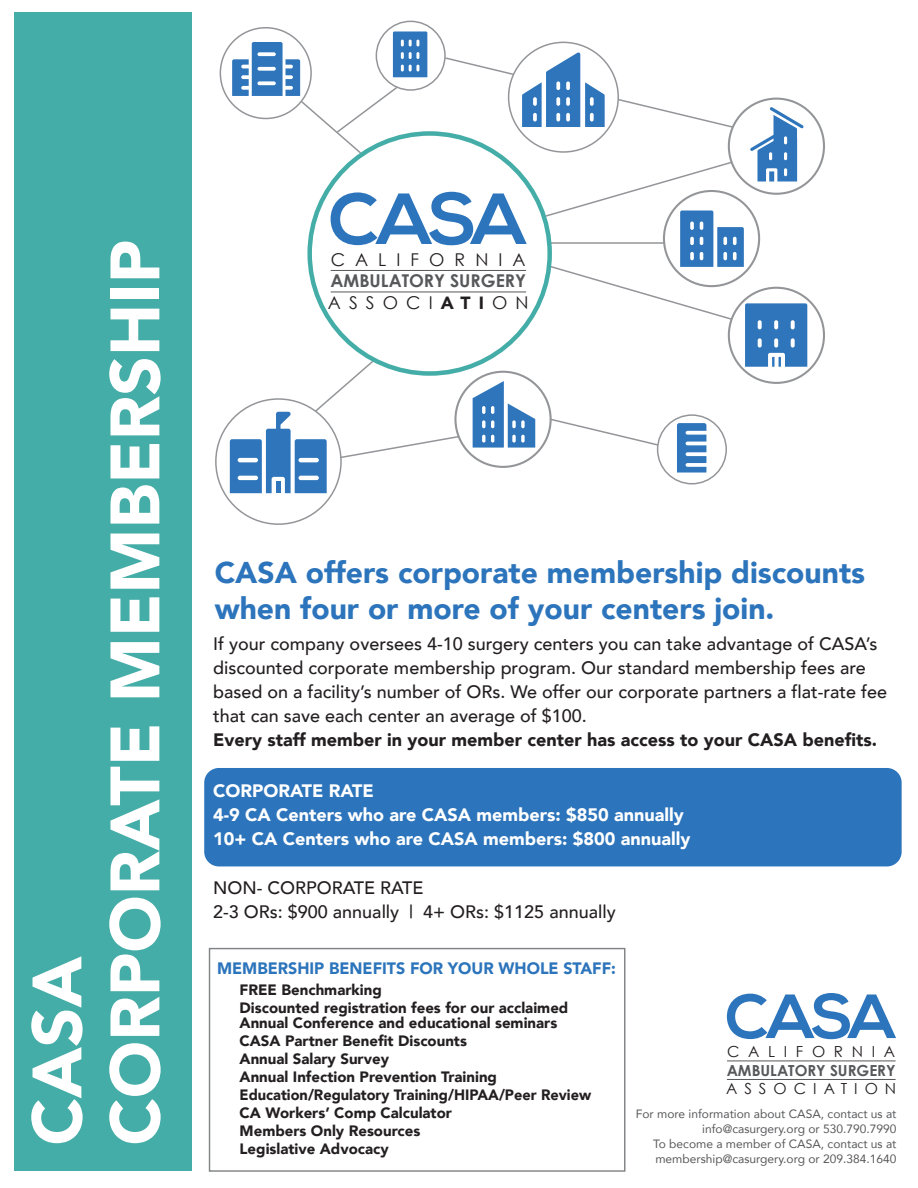
<style>
.page{position:relative;width:918px;height:1188px;background:#fff}
.page>*{position:absolute;margin:0;border:0;box-sizing:border-box;transform-origin:0 0}
.t1{font:900 69px/78px "Avenir";color:#fff}
.t2{font:900 30px/36px "Avenir";color:#2c74bb}
.t3{font:500 18px/24px "Avenir";color:#231f20}
.t4{font:900 18px/24px "Avenir";color:#fff}
.t5{font:900 18px "Avenir";color:#231f20}
.t6{font:700 17.7px/21.1px "Century Gothic";color:#57585a}
.t7{font:17.7px "Century Gothic";letter-spacing:.57em;color:#231f20}
.t8{font:900 16.5px "Avenir";color:#2c74bb}
.t9{font:700 15.3px "Century Gothic";color:#57585a}
.t10{font:15.3px "Century Gothic";letter-spacing:.46em;color:#231f20}
.t11{font:15.3px "Century Gothic";letter-spacing:.57em;color:#231f20}
.t12{font:900 15px/18px "Avenir";color:#231f20}
.t13{font:12px/15px "Avenir";color:#57585a;text-align:right}
.s1{font-weight:400;color:#231f20}
.s2{font-family:"Avenir";font-weight:900;color:#231f20}
</style>
<div class="page">
<div style="left:204px;top:768px;width:698px;height:98px;background:#2c74bb;border-radius:15px"></div>
<svg style="left:727px;top:993px;width:169px;height:46px"></svg>
<hr style="left:727px;top:1061px;width:169px;height:1px;background:#57585a">
<hr style="left:727px;top:1079px;width:169px;height:1px;background:#57585a">
<svg style="left:729px;top:288px;width:95px;height:95px"></svg>
<svg style="left:230px;top:31px;width:577px;height:462px"></svg>
<div style="left:15px;top:12px;width:177px;height:1159px;background:#45ada7"></div>
<div style="left:209px;top:948px;width:416px;height:224px;border:1px solid #808285"></div>
<h1 class="t1" style="left:17px;top:1146px;width:907px;rotate:-90deg">CASA<br>CORPORATE MEMBERSHIP</h1>
<p class="t7" style="left:331px;top:249px;width:196px">CALIFORNIA</p>
<p class="t6" style="left:328px;top:270px;width:202px">AMBULATORY SURGERY<br><span class="s1">ASSOCI</span><span class="s2">ATI</span><span class="s1">ON</span></p>
<h2 class="t2" style="left:215px;top:554px;width:652px">CASA offers corporate membership discounts when four or more of your centers join.</h2>
<p class="t3" style="left:213px;top:631px;width:676px">If your company oversees 4-10 surgery centers you can take advantage of CASA’s discounted corporate membership program. Our standard membership fees are based on a facility’s number of ORs. We offer our corporate partners a flat-rate fee that can save each center an average of $100.</p>
<p class="t5" style="left:213px;top:724px;width:665px">Every staff member in your member center has access to your CASA benefits.</p>
<p class="t4" style="left:213px;top:778px;width:479px">CORPORATE RATE<br>4-9 CA Centers who are CASA members: $850 annually<br>10+ CA Centers who are CASA members: $800 annually</p>
<p class="t3" style="left:213px;top:875px;width:404px">NON- CORPORATE RATE<br>2-3 ORs: $900 annually | 4+ ORs: $1125 annually</p>
<p class="t8" style="left:217px;top:954px;width:400px">MEMBERSHIP BENEFITS FOR YOUR WHOLE STAFF:</p>
<p class="t12" style="left:240px;top:981px;width:330px">FREE Benchmarking<br>Discounted registration fees for our acclaimed</p>
<p class="t12" style="left:240px;top:1014px;width:353px">Annual Conference and educational seminars CASA Partner Benefit Discounts<br>Annual Salary Survey<br>Annual Infection Prevention Training Education/Regulatory Training/HIPAA/Peer Review CA Workers’ Comp Calculator<br>Members Only Resources<br>Legislative Advocacy</p>
<p class="t11" style="left:727px;top:1042px;width:170px">CALIFORNIA</p>
<p class="t9" style="left:727px;top:1060px;width:170px">AMBULATORY SURGERY</p>
<p class="t10" style="left:726px;top:1079px;width:172px">ASSOCIATION</p>
<p class="t13" style="left:636px;top:1106px;width:262px">For more information about CASA, contact us at info@casurgery.org or 530.790.7990<br>To become a member of CASA, contact us at membership@casurgery.org or 209.384.1640</p>
</div>
